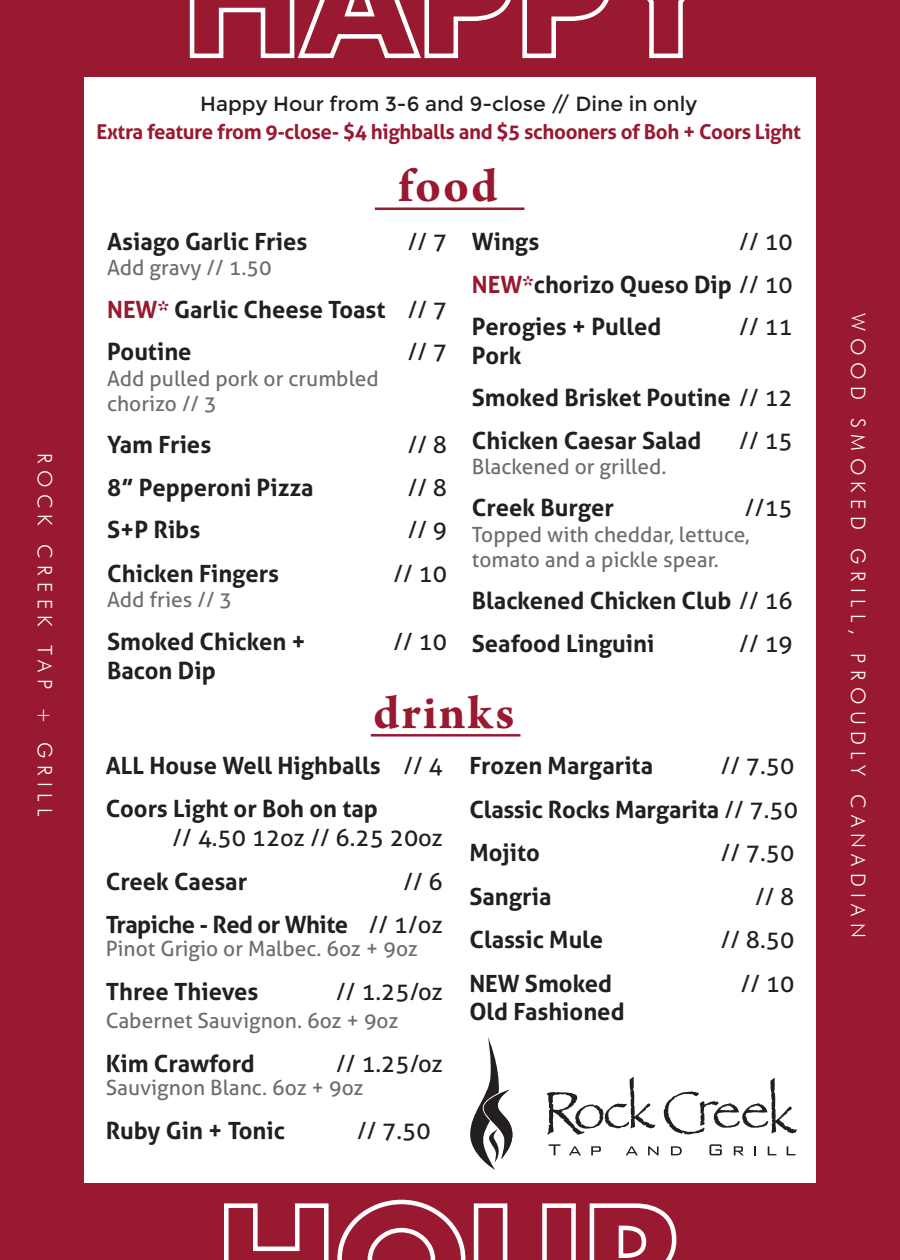
<style>
.page{position:relative;width:900px;height:1260px;background:#981930}
.page>*{position:absolute;margin:0;border:0;box-sizing:border-box;transform-origin:0 0}
.t1{font:700 50px "Arno Pro";letter-spacing:.04em;color:#981930}
.t2{font:700 23.75px/42.5px "Aller";color:#231f20}
.t3{font:23.75px "Aller";color:#231f20}
.t4{font:700 23.75px/43.5px "Aller";letter-spacing:-.02em;color:#231f20;text-align:right}
.t5{font:21px/25.2px "Aller";color:#6c6d70}
.t6{font:700 20.5px "Aller";letter-spacing:-.02em;color:#981930}
.t7{font:20.5px "Montserrat";color:#231f20}
.t8{font:300 20px "Futura BT";letter-spacing:.32em;color:#fff}
.s1{color:#981930}
.s2{font-weight:400}
</style>
<div class="page">
<svg style="left:189px;top:0;width:496px;height:59px"></svg>
<svg style="left:224px;top:1199px;width:352px;height:61px"></svg>
<svg style="left:589px;top:1203px;width:88px;height:57px"></svg>
<div style="left:84px;top:77px;width:732px;height:1106px;background:#fff"></div>
<svg style="left:664px;top:1078px;width:133px;height:56px"></svg>
<svg style="left:547px;top:1077px;width:108px;height:58px"></svg>
<svg style="left:549px;top:1144px;width:12px;height:11px"></svg>
<svg style="left:569px;top:1146px;width:12px;height:9px"></svg>
<svg style="left:591px;top:1146px;width:10px;height:9px"></svg>
<svg style="left:626px;top:1146px;width:12px;height:9px"></svg>
<svg style="left:648px;top:1146px;width:11px;height:9px"></svg>
<svg style="left:671px;top:1146px;width:11px;height:9px"></svg>
<svg style="left:709px;top:1144px;width:13px;height:11px"></svg>
<svg style="left:734px;top:1146px;width:10px;height:9px"></svg>
<svg style="left:754px;top:1146px;width:2px;height:9px"></svg>
<svg style="left:768px;top:1146px;width:8px;height:9px"></svg>
<svg style="left:787px;top:1146px;width:8px;height:9px"></svg>
<svg style="left:470px;top:1037px;width:42px;height:133px"></svg>
<hr style="left:375px;top:208px;width:149px;height:2px;background:#981930">
<hr style="left:371px;top:734px;width:149px;height:3px;background:#981930">
<p class="t8" style="left:57px;top:453px;width:365px;rotate:90deg">ROCK CREEK TAP + GRILL</p>
<p class="t7" style="left:200px;top:91px;width:498px">Happy Hour from 3-6 and 9-close // Dine in only</p>
<p class="t6" style="left:97px;top:119px;width:706px">Extra feature from 9-close- $4 highballs and $5 schooners of Boh + Coors Light</p>
<h1 class="t1" style="left:398px;top:157px;width:101px">food</h1>
<p class="t2" style="left:107px;top:220px;width:202px">Asiago Garlic Fries</p>
<p class="t3" style="left:408px;top:227px;width:41px">// 7</p>
<p class="t5" style="left:107px;top:255px;width:166px">Add gravy // 1.50</p>
<p class="t2" style="left:107px;top:288px;width:342px"><span class="s1">NEW*</span> Garlic Cheese Toast <span class="s2">// 7<br></span>Poutine</p>
<p class="t2" style="left:472px;top:220px;width:69px">Wings</p>
<p class="t2" style="left:472px;top:220px;width:323px;text-align:justify;text-indent:267px"><span class="s2">// 10<br></span><span class="s1">NEW*</span>chorizo Queso Dip <span class="s2">// 10<br></span>Perogies + Pulled</p>
<p class="t3" style="left:739px;top:312px;width:55px">// 11</p>
<p class="t2" style="left:472px;top:334px;width:323px">Pork<br>Smoked Brisket Poutine <span class="s2">// 12<br></span>Chicken Caesar Salad</p>
<p class="t3" style="left:408px;top:337px;width:41px">// 7</p>
<p class="t5" style="left:107px;top:365px;width:273px">Add pulled pork or crumbled chorizo // 3</p>
<p class="t2" style="left:107px;top:423px;width:106px">Yam Fries</p>
<p class="t3" style="left:408px;top:430px;width:41px">// 8</p>
<p class="t2" style="left:107px;top:466px;width:208px">8” Pepperoni Pizza</p>
<p class="t3" style="left:408px;top:473px;width:41px">// 8</p>
<p class="t2" style="left:107px;top:508px;width:95px">S+P Ribs</p>
<p class="t3" style="left:408px;top:515px;width:41px">// 9</p>
<p class="t2" style="left:107px;top:552px;width:173px">Chicken Fingers</p>
<p class="t3" style="left:394px;top:559px;width:55px">// 10</p>
<p class="t5" style="left:107px;top:587px;width:127px">Add fries // 3</p>
<p class="t2" style="left:107px;top:621px;width:200px">Smoked Chicken +</p>
<p class="t3" style="left:394px;top:628px;width:55px">// 10</p>
<p class="t2" style="left:107px;top:649px;width:110px">Bacon Dip</p>
<p class="t3" style="left:739px;top:426px;width:55px">// 15</p>
<p class="t5" style="left:472px;top:454px;width:196px">Blackened or grilled.</p>
<p class="t2" style="left:472px;top:487px;width:144px">Creek Burger</p>
<p class="t3" style="left:745px;top:493px;width:49px">//15</p>
<p class="t5" style="left:472px;top:521px;width:279px">Topped with cheddar, lettuce, tomato and a pickle spear.</p>
<p class="t2" style="left:472px;top:579px;width:323px">Blackened Chicken Club <span class="s2">// 16<br></span>Seafood Linguini</p>
<p class="t3" style="left:739px;top:629px;width:55px">// 19</p>
<h1 class="t1" style="left:373px;top:684px;width:143px">drinks</h1>
<p class="t2" style="left:106px;top:744px;width:339px;line-height:43.5px">ALL House Well Highballs <span class="s2">// 4<br></span>Coors Light or Boh on tap</p>
<p class="t3" style="left:173px;top:823px;width:272px">// 4.50 12oz // 6.25 20oz</p>
<p class="t2" style="left:106px;top:860px;width:143px">Creek Caesar</p>
<p class="t2" style="left:469px;top:744px;width:185px">Frozen Margarita</p>
<p class="t2" style="left:469px;top:744px;width:330px;line-height:43.5px;text-indent:251px"><span class="s2">// 7.50<br></span>Classic Rocks Margarita <span class="s2">// 7.50<br></span>Mojito</p>
<p class="t3" style="left:721px;top:838px;width:75px">// 7.50</p>
<p class="t4" style="left:106px;top:859px;width:339px"><span class="s2">// 6<br></span>Trapiche - Red or White <span class="s2">// 1/oz</span></p>
<p class="t5" style="left:106px;top:936px;width:314px">Pinot Grigio or Malbec. 6oz + 9oz</p>
<p class="t2" style="left:106px;top:970px;width:154px">Three Thieves</p>
<p class="t3" style="left:336px;top:977px;width:108px">// 1.25/oz</p>
<p class="t5" style="left:106px;top:1008px;width:294px">Cabernet Sauvignon. 6oz + 9oz</p>
<p class="t2" style="left:106px;top:1042px;width:151px">Kim Crawford</p>
<p class="t3" style="left:336px;top:1049px;width:108px">// 1.25/oz</p>
<p class="t5" style="left:106px;top:1075px;width:259px">Sauvignon Blanc. 6oz + 9oz</p>
<p class="t2" style="left:106px;top:1109px;width:181px">Ruby Gin + Tonic</p>
<p class="t3" style="left:357px;top:1116px;width:75px">// 7.50</p>
<p class="t2" style="left:469px;top:875px;width:84px">Sangria</p>
<p class="t3" style="left:755px;top:882px;width:41px">// 8</p>
<p class="t2" style="left:469px;top:919px;width:135px">Classic Mule</p>
<p class="t3" style="left:721px;top:925px;width:75px">// 8.50</p>
<p class="t2" style="left:469px;top:962px;width:144px">NEW Smoked</p>
<p class="t3" style="left:741px;top:969px;width:55px">// 10</p>
<p class="t2" style="left:469px;top:991px;width:157px">Old Fashioned</p>
<p class="t8" style="left:871px;top:313px;width:626px;rotate:90deg">WOOD SMOKED GRILL, PROUDLY CANADIAN</p>
</div>
